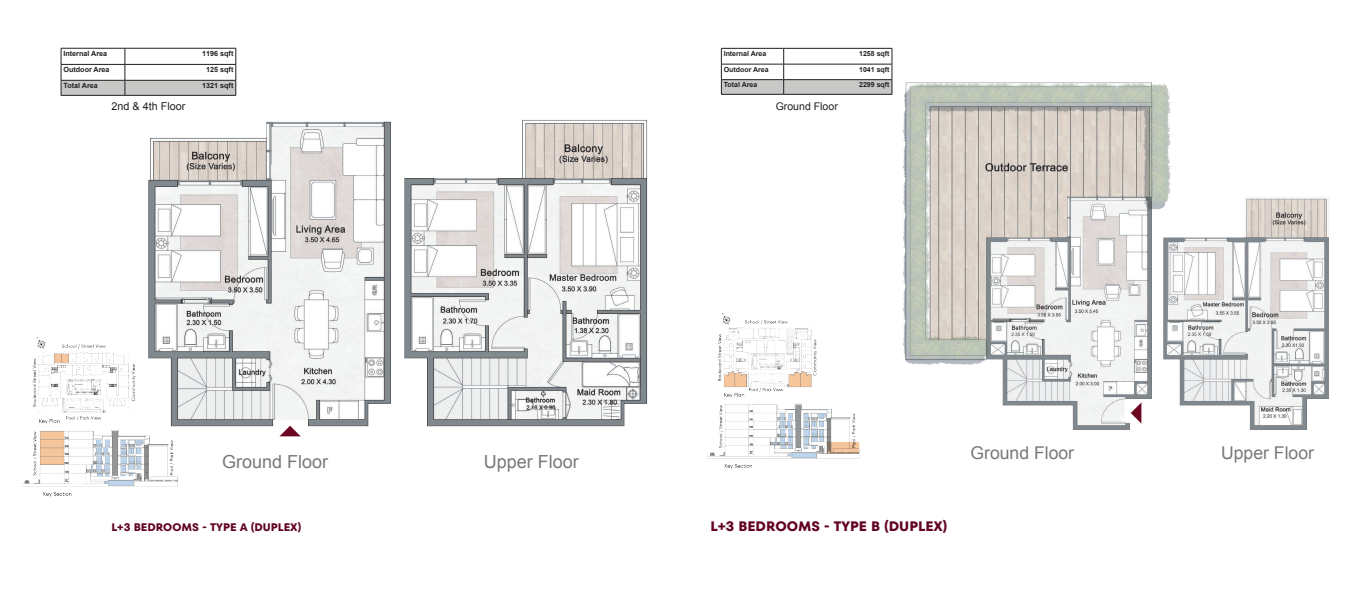
<style>
.page{position:relative;width:1361px;height:596px;background:#fff}
.page>*{position:absolute;margin:0;border:0;box-sizing:border-box;transform-origin:0 0}
.t1{font:18px "Arial";color:#797878}
.t2{font:17.55px "Arial";color:#797878}
.t3{font:13.65px "TT Fors Trial Variable";color:#620422}
.t4{font:10.95px "TT Fors Trial Variable";color:#620422}
.t5{font:10.8px "Arial";color:#231f20}
.t6{font:10.57px "Arial";color:#231f20}
.t7{font:700 7.2px "Arial";color:#231f20}
.t8{font:700 7.05px "Arial";color:#231f20}
</style>
<div class="page">
<hr style="left:721px;top:48px;width:62px;height:1px;background:#231f20">
<hr style="left:783px;top:48px;width:109px;height:1px;background:#231f20">
<svg style="left:61px;top:48px;width:175px;height:33px"></svg>
<img style="left:720px;top:56px;width:609px;height:413px">
<img style="left:22px;top:81px;width:705px;height:416px">
<svg style="left:279px;top:425px;width:22px;height:11px"></svg>
<svg style="left:1130px;top:402px;width:11px;height:21px"></svg>
<p class="t7" style="left:63px;top:49px;width:45px">Internal Area</p>
<p class="t7" style="left:202px;top:49px;width:33px">1196 sqft</p>
<p class="t7" style="left:63px;top:65px;width:48px">Outdoor Area</p>
<p class="t7" style="left:206px;top:65px;width:29px">125 sqft</p>
<p class="t7" style="left:63px;top:81px;width:36px">Total Area</p>
<p class="t7" style="left:202px;top:81px;width:33px">1321 sqft</p>
<h3 class="t5" style="left:112px;top:99px;width:75px">2nd &amp; 4th Floor</h3>
<p class="t8" style="left:724px;top:49px;width:44px">Internal Area</p>
<p class="t8" style="left:859px;top:49px;width:32px">1258 sqft</p>
<p class="t8" style="left:724px;top:64px;width:47px">Outdoor Area</p>
<p class="t8" style="left:859px;top:64px;width:32px">1041 sqft</p>
<p class="t8" style="left:724px;top:80px;width:35px">Total Area</p>
<p class="t8" style="left:859px;top:80px;width:32px">2299 sqft</p>
<h3 class="t6" style="left:776px;top:99px;width:64px">Ground Floor</h3>
<h1 class="t1" style="left:222px;top:449px;width:108px">Ground Floor</h1>
<h1 class="t1" style="left:484px;top:449px;width:97px">Upper Floor</h1>
<h3 class="t4" style="left:111px;top:520px;width:191px">L+3 BEDROOMS - TYPE A (DUPLEX)</h3>
<h3 class="t3" style="left:710px;top:518px;width:239px">L+3 BEDROOMS - TYPE B (DUPLEX)</h3>
<h2 class="t2" style="left:970px;top:441px;width:105px">Ground Floor</h2>
<h2 class="t2" style="left:1221px;top:441px;width:94px">Upper Floor</h2>
</div>
